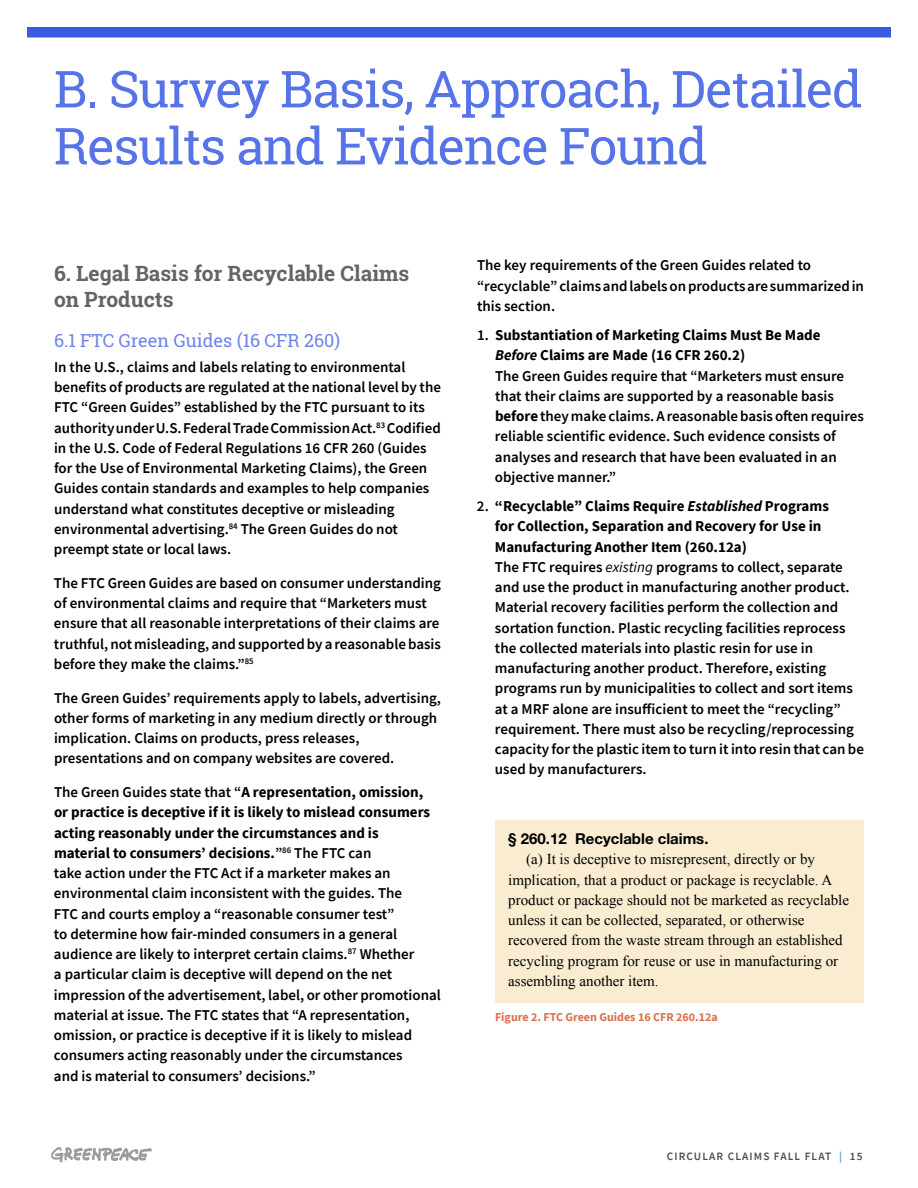
<style>
.page{position:relative;width:918px;height:1188px;background:#fff}
.page>*{position:absolute;margin:0;border:0;box-sizing:border-box;transform-origin:0 0}
.t1{font:51px/57px "Roboto Slab";letter-spacing:-.025em;color:#5773e8}
.t2{font:700 21px/25.5px "Roboto Slab";color:#636466}
.t3{font:18px "Roboto Slab";color:#6b83eb}
.t4{font:600 15px/20.2px "Source Sans Pro";color:#000}
.t5{font:15px/20.2px "Times New Roman";color:#000}
.t6{font:700 15px "Helvetica Neue LT Std";color:#000}
.t7{font:700 12px "Source Sans Pro";color:#dc704f}
.t8{font:600 11.25px "Source Sans Pro";letter-spacing:.1em;color:#4d4d4f}
.s1{font-weight:700}
.s2{font-weight:700;font-style:italic}
.s3{font-weight:400;font-style:italic}
.s4{color:#4f96c3}
</style>
<div class="page">
<div style="left:27px;top:27px;width:864px;height:11px;background:#395ae4"></div>
<svg style="left:51px;top:1147px;width:101px;height:16px"></svg>
<div style="left:495px;top:820px;width:369px;height:183px;background:#f9ecd1"></div>
<h1 class="t1" style="left:54px;top:60px;width:810px">B. Survey Basis, Approach, Detailed<br>Results and Evidence Found</h1>
<h2 class="t2" style="left:54px;top:261px;width:357px">6. Legal Basis for Recyclable Claims on Products</h2>
<p class="t3" style="left:54px;top:328px;width:288px">6.1 FTC Green Guides (16 CFR 260)</p>
<p class="t4" style="left:54px;top:357px;width:389px">In the U.S., claims and labels relating to environmental benefits of products are regulated at the national level by the FTC “Green Guides” established by the FTC pursuant to its authority under U.S. Federal Trade Commission Act.<sup>83</sup> Codified in the U.S. Code of Federal Regulations 16 CFR 260 (Guides for the Use of Environmental Marketing Claims), the Green Guides contain standards and examples to help companies understand what constitutes deceptive or misleading environmental advertising.<sup>84</sup> The Green Guides do not preempt state or local laws.</p>
<p class="t4" style="left:54px;top:573px;width:389px">The FTC Green Guides are based on consumer understanding of environmental claims and require that “Marketers must ensure that all reasonable interpretations of their claims are truthful, not misleading, and supported by a reasonable basis before they make the claims.”<sup>85</sup></p>
<p class="t4" style="left:54px;top:687px;width:389px">The Green Guides’ requirements apply to labels, advertising, other forms of marketing in any medium directly or through implication. Claims on products, press releases, presentations and on company websites are covered.</p>
<p class="t4" style="left:54px;top:782px;width:388px">The Green Guides state that “<span class="s1">A representation, omission, or practice is deceptive if it is likely to mislead consumers acting reasonably under the circumstances and is<br>material to consumers’ decisions.</span>”<sup>86</sup> The FTC can<br>take action under the FTC Act if a marketer makes an environmental claim inconsistent with the guides. The<br>FTC and courts employ a “reasonable consumer test”<br>to determine how fair-minded consumers in a general audience are likely to interpret certain claims.<sup>87</sup> Whether<br>a particular claim is deceptive will depend on the net impression of the advertisement, label, or other promotional material at issue. The FTC states that “A representation, omission, or practice is deceptive if it is likely to mislead consumers acting reasonably under the circumstances<br>and is material to consumers’ decisions.”</p>
<p class="t4" style="left:477px;top:255px;width:389px">The key requirements of the Green Guides related to “recyclable” claims and labels on products are summarized in this section.</p>
<p class="t4" style="left:495px;top:325px;width:370px;text-indent:-18px">1. <span class="s1">Substantiation of Marketing Claims Must Be Made </span><span class="s2">Before</span> <span class="s1">Claims are Made (16 CFR 260.2)<br></span>The Green Guides require that “Marketers must ensure that their claims are supported by a reasonable basis <span class="s1">before</span> theymake claims.Areasonablebasisoftenrequires reliable scientific evidence. Such evidence consists of analyses and research that have been evaluated in an objective manner.”</p>
<p class="t4" style="left:495px;top:496px;width:371px;text-indent:-18px">2. <span class="s1">“Recyclable” Claims Require</span> <span class="s2">Established</span> <span class="s1">Programs<br>for Collection, Separation and Recovery for Use in Manufacturing Another Item (260.12a)<br></span>The FTC requires <span class="s3">existing</span> programs to collect, separate and use the product in manufacturing another product.<br>Material recovery facilities perform the collection and sortation function. Plastic recycling facilities reprocess the collected materials into plastic resin for use in manufacturing another product. Therefore, existing programs run by municipalities to collect and sort items at a MRF alone are insufficient to meet the “recycling” requirement. There must also be recycling/reprocessing capacity for the plastic item to turn it into resin that can be used by manufacturers.</p>
<p class="t6" style="left:508px;top:829px;width:202px">§ 260.12 Recyclable claims.</p>
<p class="t5" style="left:508px;top:849px;width:342px;text-indent:18px">(a) It is deceptive to misrepresent, directly or by implication, that a product or package is recyclable. A product or package should not be marketed as recyclable unless it can be collected, separated, or otherwise recovered from the waste stream through an established recycling program for reuse or use in manufacturing or assembling another item.</p>
<p class="t7" style="left:495px;top:1009px;width:224px">Figure 2. FTC Green Guides 16 CFR 260.12a</p>
<p class="t8" style="left:667px;top:1149px;width:197px">CIRCULAR CLAIMS FALL FLAT <span class="s4">|</span> 15</p>
</div>
